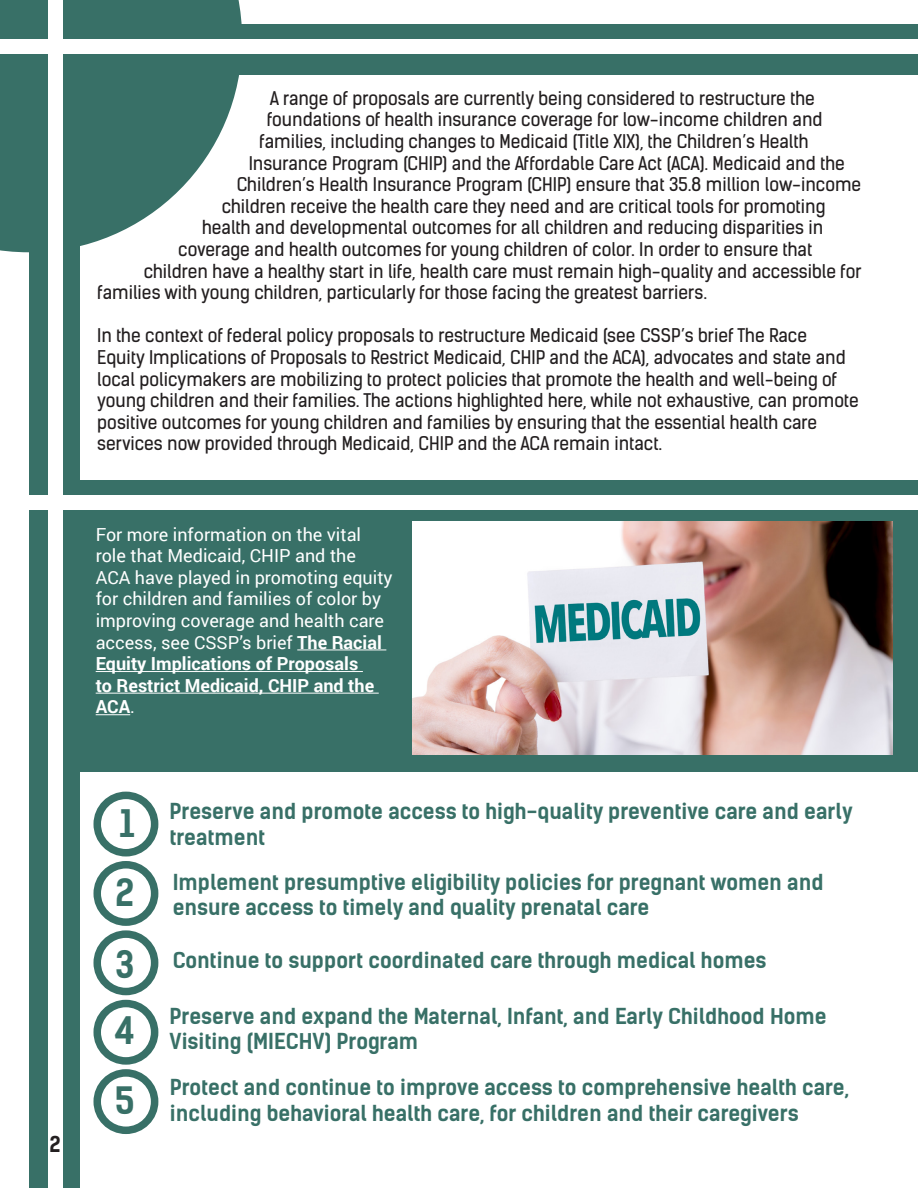
<style>
.page{position:relative;width:918px;height:1188px;background:#fff}
.page>*{position:absolute;margin:0;border:0;box-sizing:border-box;transform-origin:0 0}
.t1{font:700 36px "Kelson Sans";color:#387067}
.t2{font:700 21px/25.2px "Kelson Sans";color:#387067}
.t3{font:700 21px "Kelson Sans";color:#231f20}
.t4{font:18px/21.6px "Kelson Sans";color:#231f20}
.t5{font:18px/21.6px "Roboto";color:#fff}
.s1{font-weight:700}
</style>
<div class="page">
<svg style="left:0;top:0;width:242px;height:252px;fill:#387067"></svg>
<div style="left:0;top:24px;width:918px;height:51px;background:#387067"></div>
<div style="left:29px;top:199px;width:50px;height:989px;background:#387067"></div>
<div style="left:0;top:39px;width:918px;height:15px;background:#fff"></div>
<div style="left:48px;top:0;width:15px;height:1188px;background:#fff"></div>
<div style="left:79px;top:480px;width:839px;height:291px;background:#387067"></div>
<hr style="left:297px;top:650px;width:89px;height:1px;background:#fff">
<hr style="left:96px;top:671px;width:267px;height:1px;background:#fff">
<hr style="left:96px;top:693px;width:283px;height:1px;background:#fff">
<hr style="left:96px;top:714px;width:34px;height:1px;background:#fff">
<div style="left:0;top:495px;width:918px;height:15px;background:#fff"></div>
<img style="left:413px;top:522px;width:479px;height:232px">
<div style="left:93px;top:792px;width:65px;height:64px;border:8px solid #387067;border-radius:50%"></div>
<div style="left:93px;top:861px;width:65px;height:65px;border:8px solid #387067;border-radius:50%"></div>
<div style="left:93px;top:930px;width:65px;height:65px;border:8px solid #387067;border-radius:50%"></div>
<div style="left:93px;top:1000px;width:65px;height:65px;border:8px solid #387067;border-radius:50%"></div>
<div style="left:93px;top:1069px;width:65px;height:65px;border:8px solid #387067;border-radius:50%"></div>
<p class="t4" style="left:270px;top:87px;width:547px">A range of proposals are currently being considered to restructure the</p>
<p class="t4" style="left:267px;top:109px;width:558px">foundations of health insurance coverage for low-income children and</p>
<p class="t4" style="left:259px;top:130px;width:551px">families, including changes to Medicaid (Title XIX), the Children’s Health</p>
<p class="t4" style="left:249px;top:152px;width:598px">Insurance Program (CHIP) and the Affordable Care Act (ACA). Medicaid and the</p>
<p class="t4" style="left:237px;top:174px;width:626px">Children’s Health Insurance Program (CHIP) ensure that 35.8 million low-income</p>
<p class="t4" style="left:222px;top:195px;width:605px">children receive the health care they need and are critical tools for promoting</p>
<p class="t4" style="left:202px;top:217px;width:623px">health and developmental outcomes for all children and reducing disparities in</p>
<p class="t4" style="left:178px;top:238px;width:636px">coverage and health outcomes for young children of color. In order to ensure that</p>
<p class="t4" style="left:144px;top:260px;width:720px">children have a healthy start in life, health care must remain high-quality and accessible for</p>
<p class="t4" style="left:97px;top:282px;width:611px">families with young children, particularly for those facing the greatest barriers.</p>
<p class="t4" style="left:97px;top:325px;width:763px">In the context of federal policy proposals to restructure Medicaid (see CSSP’s brief The Race Equity Implications of Proposals to Restrict Medicaid, CHIP and the ACA), advocates and state and local policymakers are mobilizing to protect policies that promote the health and well-being of young children and their families. The actions highlighted here, while not exhaustive, can promote positive outcomes for young children and families by ensuring that the essential health care services now provided through Medicaid, CHIP and the ACA remain intact.</p>
<p class="t5" style="left:96px;top:523px;width:298px">For more information on the vital role that Medicaid, CHIP and the<br>ACA have played in promoting equity for children and families of color by improving coverage and health care access, see CSSP’s brief <span class="s1">The Racial<br>Equity Implications of Proposals<br>to Restrict Medicaid, CHIP and the<br>ACA</span>.</p>
<p class="t3" style="left:50px;top:1131px;width:13px">2</p>
<p class="t3" style="left:54px;top:1134px;width:13px">2</p>
<p class="t1" style="left:119px;top:801px;width:17px">1</p>
<p class="t1" style="left:115px;top:870px;width:21px">2</p>
<p class="t1" style="left:115px;top:943px;width:21px">3</p>
<p class="t1" style="left:115px;top:1009px;width:22px">4</p>
<p class="t1" style="left:115px;top:1078px;width:21px">5</p>
<p class="t2" style="left:170px;top:799px;width:685px">Preserve and promote access to high-quality preventive care and early treatment</p>
<p class="t2" style="left:173px;top:870px;width:653px">Implement presumptive eligibility policies for pregnant women and ensure access to timely and quality prenatal care</p>
<p class="t2" style="left:173px;top:947px;width:595px">Continue to support coordinated care through medical homes</p>
<p class="t2" style="left:170px;top:1003px;width:659px">Preserve and expand the Maternal, Infant, and Early Childhood Home<br>Visiting (MIECHV) Program</p>
<p class="t2" style="left:170px;top:1075px;width:681px">Protect and continue to improve access to comprehensive health care, including behavioral health care, for children and their caregivers</p>
</div>
